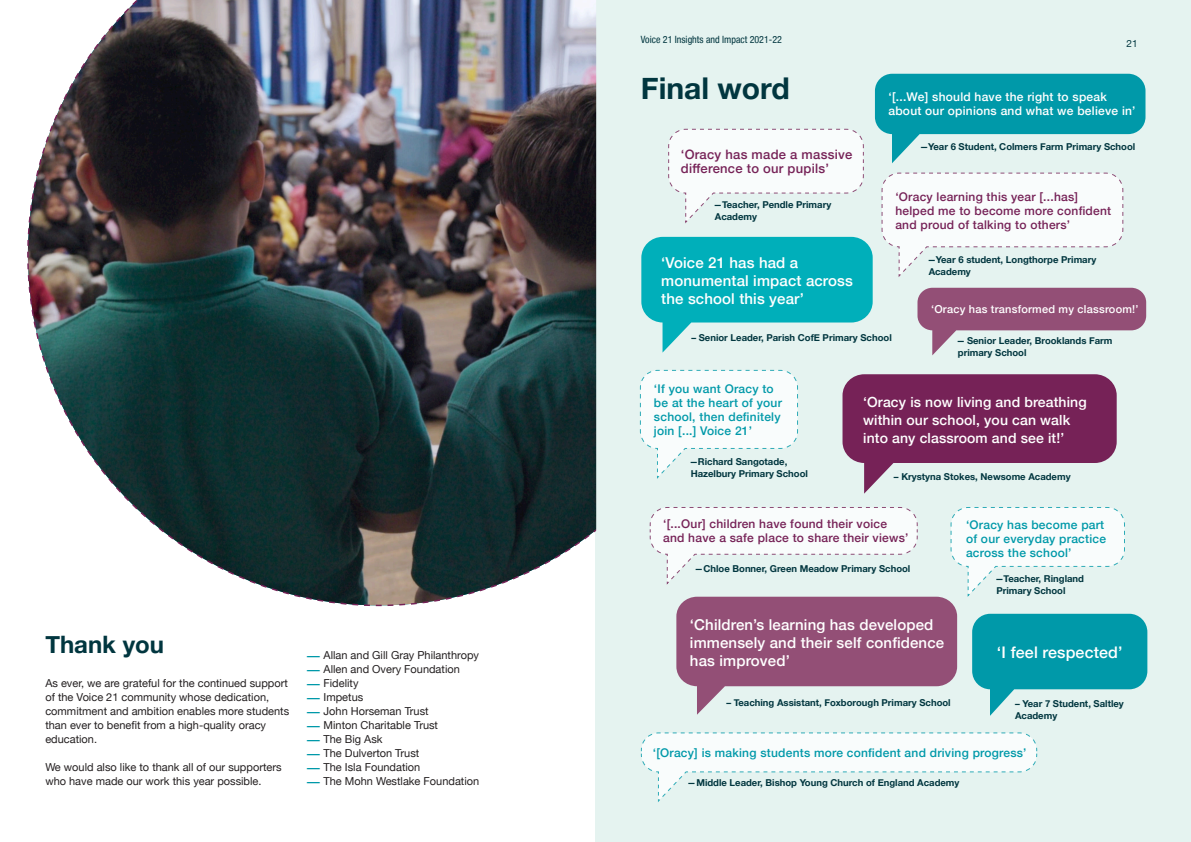
<style>
.page{position:relative;width:1191px;height:842px;background:#fff}
.page>*{position:absolute;margin:0;border:0;box-sizing:border-box;transform-origin:0 0}
.Heading_1{font:700 30px "Helvetica Neue";color:#01363f}
.Heading_1-2{font:700 24px "Helvetica Neue";color:#01363f}
.t1{font:500 16px "Helvetica Neue";letter-spacing:.01em;color:#fff}
.t2{font:500 15px/18px "Helvetica Neue";letter-spacing:.01em;color:#fff}
.t3{font:500 14px/18px "Helvetica Neue";letter-spacing:.01em;color:#fff}
.t4{font:500 13px/14px "Helvetica Neue";letter-spacing:.02em;color:#762257}
.t5{font:500 12px/14px "Helvetica Neue";letter-spacing:.02em;color:#0099a9}
.t6{font:500 12px/14px "Helvetica Neue";letter-spacing:.02em;color:#762257}
.t7{font:500 12px/14px "Helvetica Neue";letter-spacing:.02em;color:#fff}
.t8{font:11px/14px "Helvetica Neue";color:#231f20}
.t9{font:500 11px "Helvetica Neue";letter-spacing:.02em;color:#fff}
.t10{font:condensed 10px "Helvetica Neue Condensed";color:#01363f}
.t11{font:10px "Helvetica Neue";color:#01363f}
.t12{font:700 9.5px/12px "Helvetica Neue";color:#01363f;scale:1.3 1}
.t13{font:700 9.5px/12px "Helvetica Neue";color:#01363f}
.s1{font-size:16px;color:#0099a9}
</style>
<div class="page">
<div style="left:595px;top:0;width:596px;height:842px;background:#e5f3f0"></div>
<img style="left:27px;top:0;width:704px;height:607px">
<svg style="left:596px;top:0;width:249px;height:583px"></svg>
<svg style="left:649px;top:506px;width:269px;height:80px"></svg>
<div style="left:875px;top:74px;width:270px;height:60px;background:#0099a9;border-radius:17px"></div>
<div style="left:676px;top:597px;width:281px;height:89px;background:#934f76;border-radius:20px"></div>
<svg style="left:621px;top:107px;width:243px;height:140px"></svg>
<div style="left:641px;top:237px;width:231px;height:85px;background:#00afba;border-radius:21px"></div>
<svg style="left:881px;top:172px;width:242px;height:105px"></svg>
<svg style="left:639px;top:369px;width:159px;height:111px"></svg>
<div style="left:842px;top:374px;width:274px;height:89px;background:#762257;border-radius:21px"></div>
<div style="left:917px;top:288px;width:229px;height:42px;background:#934f76;border-radius:15px"></div>
<div style="left:972px;top:614px;width:175px;height:75px;background:#0099a9;border-radius:18px"></div>
<svg style="left:640px;top:732px;width:397px;height:70px"></svg>
<svg style="left:950px;top:507px;width:175px;height:90px"></svg>
<p class="Heading_1-2" style="left:45px;top:626px;width:120px">Thank you</p>
<p class="t8" style="left:45px;top:677px;width:245px">As ever, we are grateful for the continued support of the Voice 21 community whose dedication, commitment and ambition enables more students than ever to benefit from a high-quality oracy education.</p>
<p class="t8" style="left:45px;top:761px;width:238px">We would also like to thank all of our supporters who have made our work this year possible.</p>
<p class="t8" style="left:305px;top:649px;width:175px"><span class="s1">―</span> Allan and Gill Gray Philanthropy</p>
<p class="t8" style="left:305px;top:663px;width:156px"><span class="s1">―</span> Allen and Overy Foundation</p>
<p class="t8" style="left:305px;top:677px;width:55px"><span class="s1">―</span> Fidelity</p>
<p class="t8" style="left:305px;top:691px;width:59px"><span class="s1">―</span> Impetus</p>
<p class="t8" style="left:305px;top:705px;width:125px"><span class="s1">―</span> John Horseman Trust</p>
<p class="t8" style="left:305px;top:719px;width:134px"><span class="s1">―</span> Minton Charitable Trust</p>
<p class="t8" style="left:305px;top:733px;width:79px"><span class="s1">―</span> The Big Ask</p>
<p class="t8" style="left:305px;top:747px;width:115px"><span class="s1">―</span> The Dulverton Trust</p>
<p class="t8" style="left:305px;top:761px;width:116px"><span class="s1">―</span> The Isla Foundation</p>
<p class="t8" style="left:305px;top:775px;width:175px"><span class="s1">―</span> The Mohn Westlake Foundation</p>
<p class="t10" style="left:641px;top:34px;width:143px">Voice 21 Insights and Impact 2021-22</p>
<p class="t11" style="left:1126px;top:36px;width:13px">21</p>
<p class="Heading_1" style="left:641px;top:65px;width:150px">Final word</p>
<p class="t4" style="left:681px;top:146px;width:173px">‘Oracy has made a massive difference to our pupils’</p>
<p class="t7" style="left:888px;top:88px;width:249px">‘[...We] should have the right to speak about our opinions and what we believe in’</p>
<p class="t12" style="left:921px;top:141px;width:166px">– Year 6 Student, Colmers Farm Primary School</p>
<p class="t6" style="left:895px;top:189px;width:217px">‘Oracy learning this year [...has] helped me to become more confident and proud of talking to others’</p>
<p class="t12" style="left:928px;top:254px;width:130px">– Year 6 student, Longthorpe Primary<br>Academy</p>
<p class="t12" style="left:715px;top:199px;width:91px">– Teacher, Pendle Primary<br>Academy</p>
<p class="t2" style="left:661px;top:252px;width:193px">‘Voice 21 has had a monumental impact across the school this year’</p>
<p class="t13" style="left:691px;top:332px;width:202px">– Senior Leader, Parish CofE Primary School</p>
<p class="t9" style="left:931px;top:300px;width:209px">‘Oracy has transformed my classroom!’</p>
<p class="t12" style="left:958px;top:335px;width:120px">– Senior Leader, Brooklands Farm primary School</p>
<p class="t5" style="left:654px;top:380px;width:129px">‘If you want Oracy to be at the heart of your school, then definitely join [...] Voice 21’</p>
<p class="t12" style="left:690px;top:456px;width:92px">– Richard Sangotade,<br>Hazelbury Primary School</p>
<p class="t3" style="left:863px;top:392px;width:225px">‘Oracy is now living and breathing within our school, you can walk into any classroom and see it!’</p>
<p class="t13" style="left:894px;top:470px;width:178px">– Krystyna Stokes, Newsome Academy</p>
<p class="t6" style="left:663px;top:515px;width:247px">‘[...Our] children have found their voice and have a safe place to share their views’</p>
<p class="t12" style="left:695px;top:563px;width:167px">– Chloe Bonner, Green Meadow Primary School</p>
<p class="t5" style="left:966px;top:516px;width:142px">‘Oracy has become part of our everyday practice across the school’</p>
<p class="t12" style="left:996px;top:573px;width:69px">– Teacher, Ringland<br>Primary School</p>
<p class="t2" style="left:690px;top:614px;width:256px">‘Children’s learning has developed immensely and their self confidence has improved’</p>
<p class="t13" style="left:726px;top:696px;width:226px">– Teaching Assistant, Foxborough Primary School</p>
<p class="t1" style="left:997px;top:640px;width:127px">‘I feel respected’</p>
<p class="t13" style="left:1015px;top:698px;width:110px">– Year 7 Student, Saltley<br>Academy</p>
<p class="t5" style="left:653px;top:744px;width:375px">‘[Oracy] is making students more confident and driving progress’</p>
<p class="t12" style="left:688px;top:776px;width:210px">– Middle Leader, Bishop Young Church of England Academy</p>
</div>
